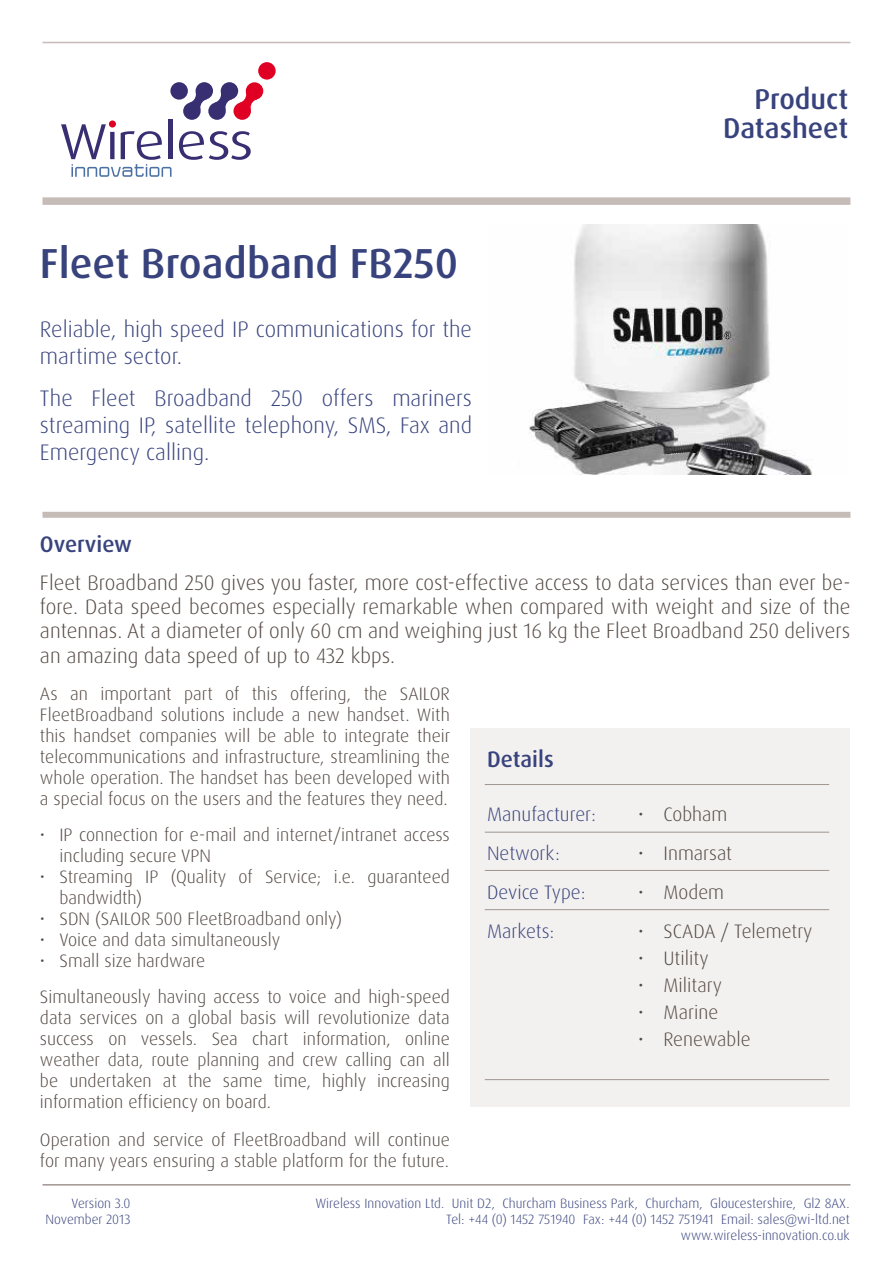
<style>
.page{position:relative;width:893px;height:1263px;background:#fff}
.page>*{position:absolute;margin:0;border:0;box-sizing:border-box;transform-origin:0 0}
.t1{font:500 42px "Dax OT";color:#38437d}
.t2{font:500 28.5px/28.5px "Dax OT";color:#38437d;text-align:right}
.t3{font:300 22.5px/27px "Dax OT";color:#38437d}
.t4{font:500 22.5px "Dax OT";color:#38437d}
.t5{font:300 21px/24.3px "Dax OT";color:#534843;text-align:justify}
.t6{font:300 19.5px "Dax OT";color:#534843}
.t7{font:300 19.5px "Dax OT";color:#38437d}
.t8{font:300 18px/21px "Dax OT";color:#534843}
.t9{font:300 13.5px/16.2px "Dax OT";color:#38437d;text-align:right}
</style>
<div class="page">
<hr style="left:43px;top:42px;width:807px;height:1px;background:#c5bcb8">
<div style="left:43px;top:197px;width:807px;height:8px;background:#c5bcb8"></div>
<div style="left:43px;top:512px;width:807px;height:6px;background:#c5bcb8"></div>
<hr style="left:43px;top:1184px;width:807px;height:1px;background:#a0958f">
<div style="left:170px;top:82px;width:18px;height:18px;background:#382e72;border-radius:50%"></div>
<div style="left:183px;top:102px;width:18px;height:18px;background:#382e72;border-radius:50%"></div>
<div style="left:196px;top:82px;width:17px;height:18px;background:#382e72;border-radius:50%"></div>
<div style="left:208px;top:102px;width:18px;height:18px;background:#382e72;border-radius:50%"></div>
<div style="left:221px;top:82px;width:17px;height:18px;background:#382e72;border-radius:50%"></div>
<svg style="left:189px;top:92px;width:18px;height:18px"></svg>
<svg style="left:215px;top:92px;width:17px;height:18px"></svg>
<div style="left:233px;top:102px;width:18px;height:18px;background:#df0023;border-radius:50%"></div>
<div style="left:246px;top:82px;width:17px;height:18px;background:#df0023;border-radius:50%"></div>
<div style="left:258px;top:62px;width:18px;height:18px;background:#df0023;border-radius:50%"></div>
<svg style="left:240px;top:92px;width:17px;height:18px"></svg>
<hr style="left:168px;top:119px;width:4px;height:40px;background:#382e72">
<svg style="left:179px;top:131px;width:72px;height:29px"></svg>
<svg style="left:61px;top:123px;width:111px;height:54px"></svg>
<div style="left:109px;top:120px;width:7px;height:8px;background:#df0023;border-radius:50%"></div>
<div style="left:470px;top:728px;width:380px;height:378px;background:#f3f1ef"></div>
<img style="left:529px;top:225px;width:283px;height:249px">
<hr style="left:485px;top:1079px;width:344px;height:1px;background:#a0958f">
<hr style="left:485px;top:909px;width:344px;height:1px;background:#a0958f">
<hr style="left:485px;top:870px;width:344px;height:1px;background:#a0958f">
<hr style="left:485px;top:832px;width:344px;height:1px;background:#a0958f">
<hr style="left:485px;top:784px;width:344px;height:1px;background:#a0958f">
<h1 class="t1" style="left:40px;top:237px;width:420px">Fleet Broadband FB250</h1>
<p class="t3" style="left:40px;top:315px;width:434px">Reliable, high speed IP communications for the martime sector.</p>
<p class="t3" style="left:40px;top:384px;width:434px;text-align:justify">The Fleet Broadband 250 offers mariners streaming IP, satellite telephony, SMS, Fax and Emergency calling.</p>
<h2 class="t2" style="left:723px;top:85px;width:127px">Product<br>Datasheet</h2>
<p class="t4" style="left:40px;top:530px;width:94px">Overview</p>
<p class="t5" style="left:40px;top:571px;width:812px">Fleet Broadband 250 gives you faster, more cost-effective access to data services than ever be&shy;fore. Data speed becomes especially remarkable when compared with weight and size of the antennas. At a diameter of only 60 cm and weighing just 16 kg the Fleet Broadband 250 delivers an amazing data speed of up to 432 kbps.</p>
<p class="t8" style="left:40px;top:683px;width:412px;text-align:justify">As an important part of this offering, the SAILOR FleetBroadband solutions include a new handset. With this handset companies will be able to integrate their telecommunications and infrastructure, streamlining the whole operation. The handset has been developed with a special focus on the users and the features they need.</p>
<p class="t8" style="left:59px;top:824px;width:392px;text-indent:-19px">• IP connection for e-mail and internet/intranet access including secure VPN</p>
<p class="t8" style="left:59px;top:867px;width:392px;text-indent:-19px">• Streaming IP (Quality of Service; i.e. guaranteed bandwidth)</p>
<p class="t8" style="left:40px;top:909px;width:304px">• SDN (SAILOR 500 FleetBroadband only)</p>
<p class="t8" style="left:40px;top:930px;width:242px">• Voice and data simultaneously</p>
<p class="t8" style="left:40px;top:943px;width:411px;line-height:36px">• Small size hardware<br>Simultaneously having access to voice and high-speed</p>
<p class="t8" style="left:40px;top:1008px;width:411px;text-align:justify">data services on a global basis will revolutionize data success on vessels. Sea chart information, online weather data, route planning and crew calling can all be undertaken at the same time, highly increasing information efficiency on board.</p>
<p class="t8" style="left:40px;top:1129px;width:411px">Operation and service of FleetBroadband will continue for many years ensuring a stable platform for the future.</p>
<p class="t4" style="left:487px;top:744px;width:68px">Details</p>
<p class="t7" style="left:487px;top:801px;width:110px">Manufacturer:</p>
<p class="t6" style="left:638px;top:801px;width:91px">• Cobham</p>
<p class="t7" style="left:487px;top:840px;width:74px">Network:</p>
<p class="t6" style="left:638px;top:840px;width:96px">• Inmarsat</p>
<p class="t7" style="left:487px;top:879px;width:100px">Device Type:</p>
<p class="t6" style="left:638px;top:879px;width:88px">• Modem</p>
<p class="t7" style="left:487px;top:918px;width:69px">Markets:</p>
<p class="t6" style="left:638px;top:918px;width:176px">• SCADA / Telemetry</p>
<p class="t6" style="left:638px;top:945px;width:72px">• Utility</p>
<p class="t6" style="left:638px;top:973px;width:85px">• Military</p>
<p class="t6" style="left:638px;top:1000px;width:82px">• Marine</p>
<p class="t6" style="left:638px;top:1027px;width:114px">• Renewable</p>
<p class="t9" style="left:45px;top:1195px;width:87px">Version 3.0<br>November 2013</p>
<p class="t9" style="left:315px;top:1195px;width:536px">Wireless Innovation Ltd. Unit D2, Churcham Business Park, Churcham, Gloucestershire, Gl2 8AX.<br>Tel: +44 (0) 1452 751940 Fax: +44 (0) 1452 751941 Email: sales@wi-ltd.net www.wireless-innovation.co.uk</p>
</div>
